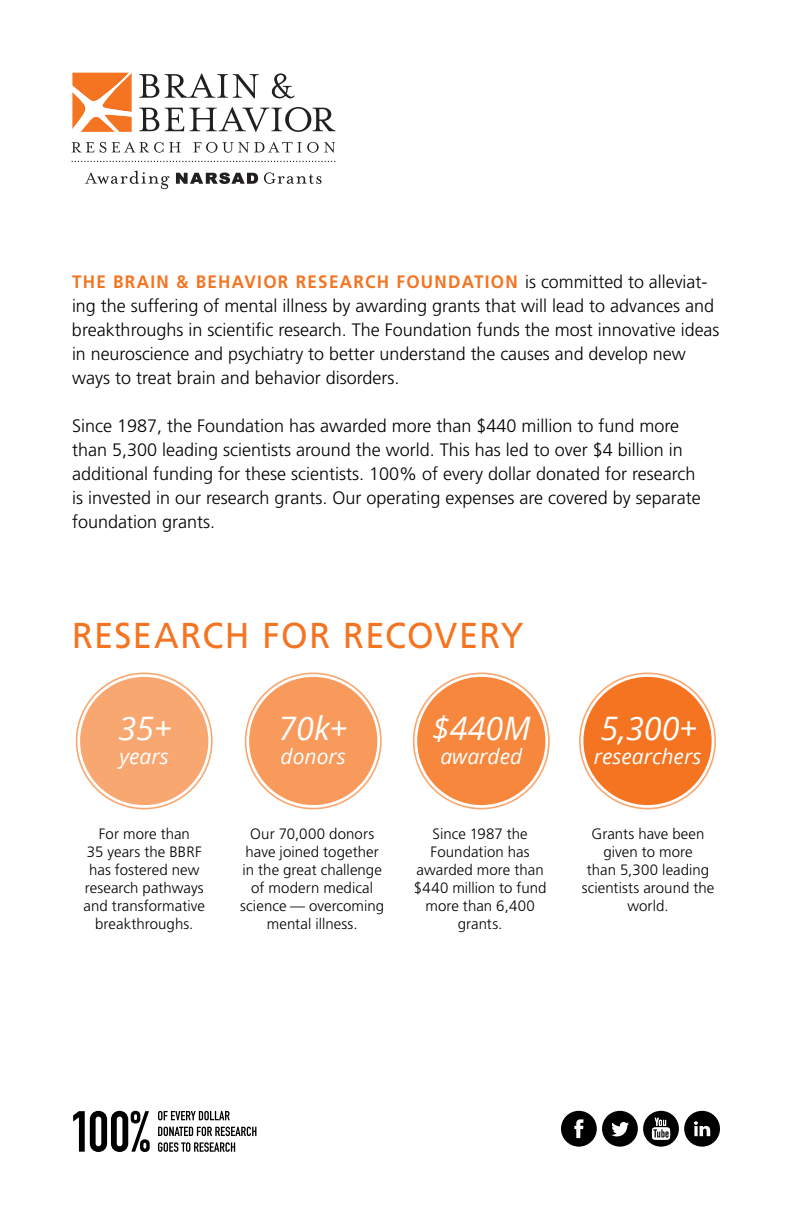
<style>
.page{position:relative;width:792px;height:1224px;background:#fff}
.page>*{position:absolute;margin:0;border:0;box-sizing:border-box;transform-origin:0 0}
.t1{font:36px "Frutiger LT Std";letter-spacing:.04em;color:#f47421;scale:.95 1}
.t2{font:italic 32.4px "Open Sans";color:#fff}
.t3{font:italic 21px "Open Sans";color:#fff}
.t4{font:300 18px/24px "Frutiger LT Std";color:#000}
.t5{font:300 15px/18px "Frutiger LT Std";letter-spacing:.005em;color:#000;text-align:center}
.s1{font-weight:700;color:#f47421}
</style>
<div class="page">
<svg style="left:176px;top:172px;width:82px;height:12px"></svg>
<svg style="left:85px;top:171px;width:85px;height:18px"></svg>
<svg style="left:264px;top:172px;width:58px;height:12px"></svg>
<svg style="left:139px;top:74px;width:20px;height:24px"></svg>
<svg style="left:165px;top:73px;width:94px;height:25px"></svg>
<svg style="left:272px;top:73px;width:23px;height:25px"></svg>
<svg style="left:139px;top:108px;width:20px;height:23px"></svg>
<svg style="left:165px;top:108px;width:19px;height:23px"></svg>
<svg style="left:190px;top:107px;width:145px;height:25px"></svg>
<svg style="left:72px;top:73px;width:60px;height:59px"></svg>
<svg style="left:72px;top:142px;width:22px;height:10px"></svg>
<svg style="left:100px;top:142px;width:6px;height:11px"></svg>
<svg style="left:112px;top:142px;width:51px;height:11px"></svg>
<svg style="left:169px;top:142px;width:12px;height:10px"></svg>
<svg style="left:193px;top:142px;width:142px;height:11px"></svg>
<svg style="left:72px;top:161px;width:263px;height:1px"></svg>
<svg style="left:73px;top:1111px;width:77px;height:41px"></svg>
<svg style="left:158px;top:1111px;width:72px;height:9px"></svg>
<svg style="left:158px;top:1127px;width:98px;height:9px"></svg>
<svg style="left:158px;top:1142px;width:77px;height:10px"></svg>
<div style="left:561px;top:1111px;width:36px;height:36px;background:#000;border-radius:50%"></div>
<svg style="left:574px;top:1119px;width:9px;height:19px"></svg>
<div style="left:643px;top:1111px;width:36px;height:36px;background:#000;border-radius:50%"></div>
<svg style="left:652px;top:1118px;width:18px;height:22px"></svg>
<div style="left:684px;top:1111px;width:36px;height:36px;background:#000;border-radius:50%"></div>
<svg style="left:694px;top:1121px;width:16px;height:15px"></svg>
<div style="left:602px;top:1111px;width:36px;height:36px;background:#000;border-radius:50%"></div>
<svg style="left:611px;top:1122px;width:18px;height:14px"></svg>
<div style="left:249px;top:677px;width:128px;height:128px;background:#f89a5c;border-radius:50%"></div>
<div style="left:80px;top:677px;width:128px;height:128px;background:#f9a770;border-radius:50%"></div>
<div style="left:417px;top:677px;width:128px;height:128px;background:#f6873c;border-radius:50%"></div>
<div style="left:583px;top:677px;width:129px;height:128px;background:#f47421;border-radius:50%"></div>
<p class="t4" style="left:72px;top:270px;width:649px"><span class="s1">THE BRAIN &amp; BEHAVIOR RESEARCH FOUNDATION</span> is committed to alleviat&shy;ing the suffering of mental illness by awarding grants that will lead to advances and breakthroughs in scientific research. The Foundation funds the most innovative ideas in neuroscience and psychiatry to better understand the causes and develop new ways to treat brain and behavior disorders.</p>
<p class="t4" style="left:72px;top:414px;width:630px">Since 1987, the Foundation has awarded more than $440 million to fund more than 5,300 leading scientists around the world. This has led to over $4 billion in additional funding for these scientists. 100% of every dollar donated for research is invested in our research grants. Our operating expenses are covered by separate foundation grants.</p>
<h1 class="t1" style="left:72px;top:614px;width:477px">RESEARCH FOR RECOVERY</h1>
<h2 class="t2" style="left:278px;top:706px;width:71px">70k+</h2>
<h2 class="t2" style="left:118px;top:706px;width:55px">35+</h2>
<h2 class="t2" style="left:432px;top:706px;width:100px">$440M</h2>
<h2 class="t2" style="left:601px;top:706px;width:98px">5,300+</h2>
<p class="t3" style="left:281px;top:742px;width:67px">donors</p>
<p class="t3" style="left:120px;top:742px;width:51px">years</p>
<p class="t3" style="left:440px;top:742px;width:83px">awarded</p>
<p class="t3" style="left:594px;top:742px;width:109px">researchers</p>
<p class="t5" style="left:84px;top:825px;width:123px">For more than<br>35 years the BBRF has fostered new research pathways and transformative breakthroughs.</p>
<p class="t5" style="left:240px;top:825px;width:145px">Our 70,000 donors have joined together in the great challenge of modern medical science — overcoming mental illness.</p>
<p class="t5" style="left:414px;top:825px;width:134px">Since 1987 the<br>Foundation has awarded more than $440 million to fund more than 6,400 grants.</p>
<p class="t5" style="left:582px;top:825px;width:134px">Grants have been given to more<br>than 5,300 leading scientists around the world.</p>
</div>
